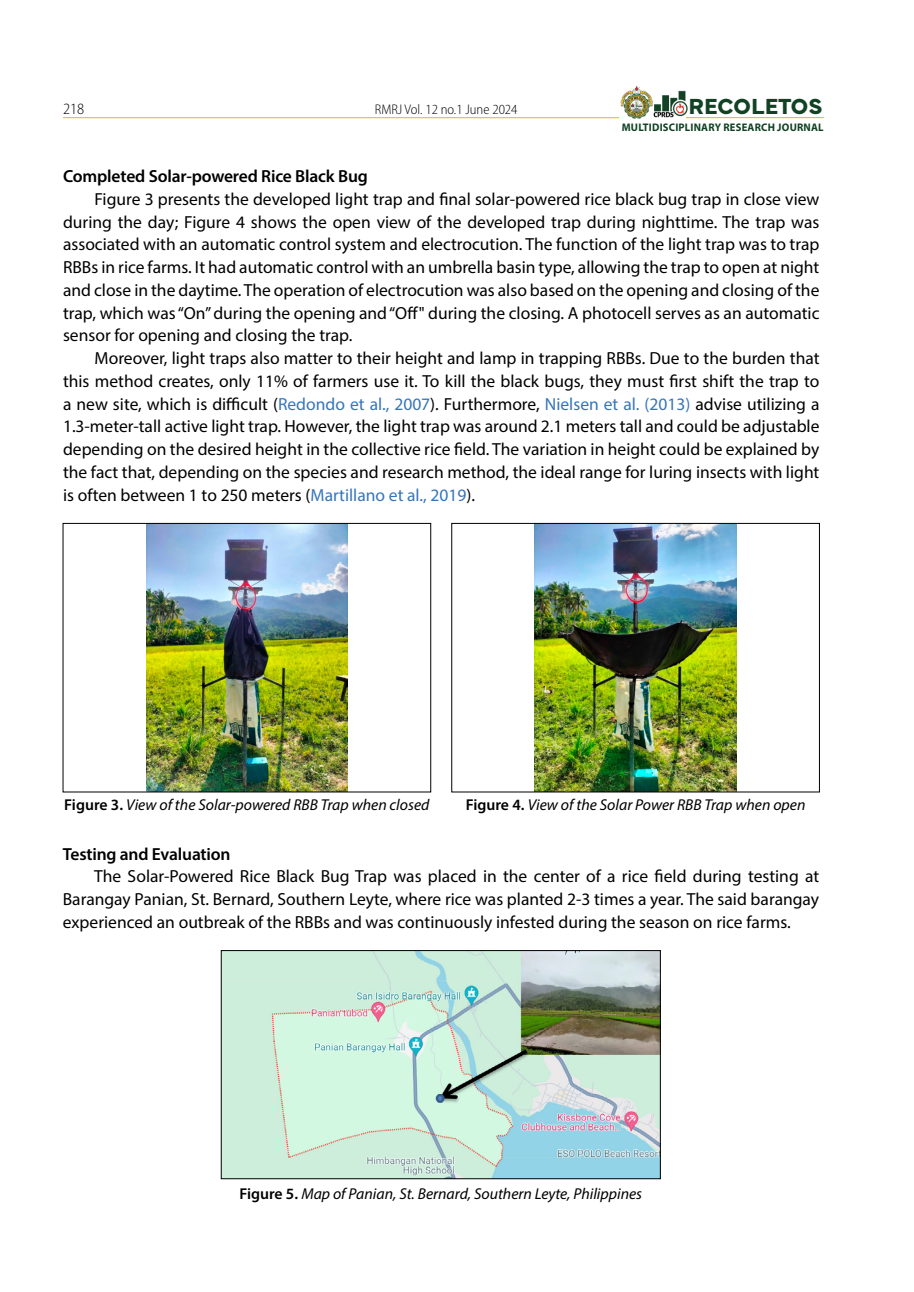
<style>
.page{position:relative;width:914px;height:1292px;background:#fff}
.page>*{position:absolute;margin:0;border:0;box-sizing:border-box;transform-origin:0 0}
.t1{font:700 22.75px "Mundial";letter-spacing:.01em;color:#114224}
.t2{font:17.5px/22.8px "Myriad Pro";color:#000;text-align:justify}
.t3{font:600 17.5px "Myriad Pro";letter-spacing:-.01em;color:#000}
.t4{font:italic 15.75px "Myriad Pro";color:#000}
.t5{font:300 semi-condensed 15.75px "Myriad Pro";color:#000}
.t6{font:300 semi-condensed 14px "Myriad Pro";color:#000}
.t7{font:700 11.03px "Myriad Pro";letter-spacing:.02em;color:#114224;scale:.96 1}
.s1{color:#3775b8}
.s2{font-weight:600;font-style:normal}
</style>
<div class="page">
<img style="left:620px;top:85px;width:31px;height:33px">
<img style="left:651px;top:90px;width:37px;height:28px">
<hr style="left:63px;top:117px;width:556px;height:1px;background:#f6ad10">
<hr style="left:686px;top:117px;width:137px;height:1px;background:#f6ad10">
<img style="left:146px;top:525px;width:201px;height:265px">
<div style="left:63px;top:523px;width:368px;height:269px;border:1px solid #000"></div>
<img style="left:534px;top:525px;width:202px;height:265px">
<div style="left:451px;top:523px;width:368px;height:269px;border:1px solid #000"></div>
<img style="left:223px;top:952px;width:435px;height:225px">
<div style="left:221px;top:950px;width:439px;height:229px;border:1px solid #000"></div>
<p class="t5" style="left:63px;top:99px;width:23px">218</p>
<p class="t6" style="left:375px;top:100px;width:144px">RMRJ Vol. 12 no.1 June 2024</p>
<h1 class="t1" style="left:688px;top:89px;width:135px">RECOLETOS</h1>
<p class="t7" style="left:621px;top:120px;width:212px">MULTIDISCIPLINARY RESEARCH JOURNAL</p>
<p class="t3" style="left:63px;top:165px;width:306px">Completed Solar-powered Rice Black Bug</p>
<p class="t2" style="left:63px;top:187px;width:758px;text-indent:32px">Figure 3 presents the developed light trap and final solar-powered rice black bug trap in close view during the day; Figure 4 shows the open view of the developed trap during nighttime. The trap was associated with an automatic control system and electrocution. The function of the light trap was to trap RBBs in rice farms. It had automatic control with an umbrella basin type, allowing the trap to open at night and close in the daytime. The operation of electrocution was also based on the opening and closing of the trap, which was “On” during the opening and “Off" during the closing. A photocell serves as an automatic sensor for opening and closing the trap.</p>
<p class="t2" style="left:63px;top:346px;width:758px;text-indent:32px">Moreover, light traps also matter to their height and lamp in trapping RBBs. Due to the burden that this method creates, only 11% of farmers use it. To kill the black bugs, they must first shift the trap to a new site, which is difficult (<span class="s1">Redondo et al., 2007</span>). Furthermore, <span class="s1">Nielsen et al. (2013)</span> advise utilizing a 1.3-meter-tall active light trap. However, the light trap was around 2.1 meters tall and could be adjustable depending on the desired height in the collective rice field. The variation in height could be explained by the fact that, depending on the species and research method, the ideal range for luring insects with light is often between 1 to 250 meters (<span class="s1">Martillano et al., 2019</span>).</p>
<p class="t4" style="left:64px;top:795px;width:366px"><span class="s2">Figure 3.</span> View of the Solar-powered RBB Trap when closed</p>
<p class="t4" style="left:466px;top:795px;width:341px"><span class="s2">Figure 4.</span> View of the Solar Power RBB Trap when open</p>
<p class="t3" style="left:63px;top:842px;width:169px">Testing and Evaluation</p>
<p class="t2" style="left:63px;top:864px;width:758px;text-indent:32px">The Solar-Powered Rice Black Bug Trap was placed in the center of a rice field during testing at Barangay Panian, St. Bernard, Southern Leyte, where rice was planted 2-3 times a year. The said barangay experienced an outbreak of the RBBs and was continuously infested during the season on rice farms.</p>
<p class="t4" style="left:239px;top:1183px;width:404px"><span class="s2">Figure 5.</span> Map of Panian, St. Bernard, Southern Leyte, Philippines</p>
</div>
